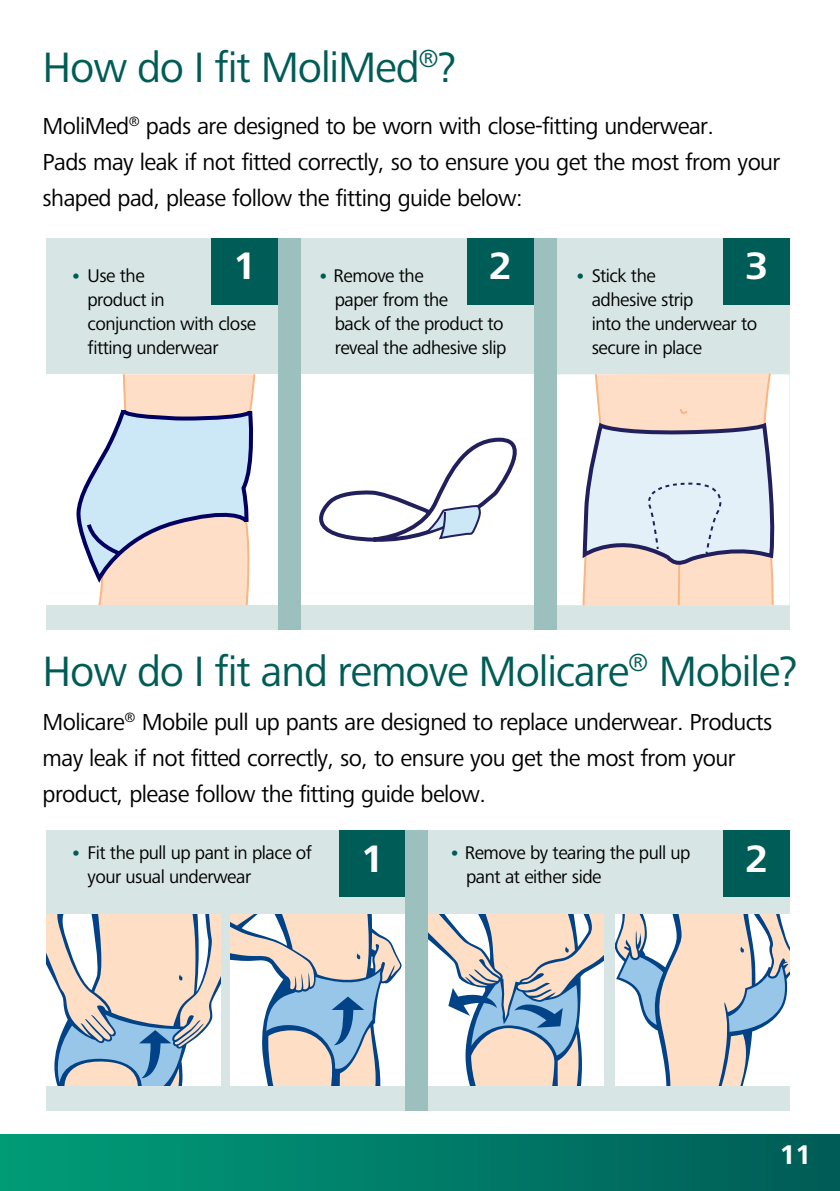
<style>
.page{position:relative;width:840px;height:1191px;background:#fff}
.page>*{position:absolute;margin:0;border:0;box-sizing:border-box;transform-origin:0 0}
.t1{font:44px "Frutiger Next Pro";letter-spacing:-.025em;color:#005c56}
.t2{font:700 39.6px "Frutiger Next Pro";color:#fff}
.t3{font:700 28px "Frutiger Next Pro";color:#fff}
.t4{font:24px/36px "Frutiger Next Pro";letter-spacing:-.025em;color:#000}
.t5{font:19px/24px "Frutiger Next Pro";letter-spacing:-.025em;color:#000}
.s1{font-weight:700;color:#005c56}
</style>
<div class="page">
<div style="left:46px;top:830px;width:743px;height:281px;background:#d7e6e4"></div>
<div style="left:0;top:1134px;width:839px;height:57px;background:linear-gradient(to right,#009d79,#005c58)"></div>
<div style="left:46px;top:238px;width:743px;height:391px;background:#d7e6e4"></div>
<div style="left:339px;top:830px;width:66px;height:67px;background:#005c56"></div>
<div style="left:211px;top:238px;width:67px;height:66px;background:#005c56"></div>
<div style="left:723px;top:830px;width:66px;height:67px;background:#005c56"></div>
<div style="left:467px;top:238px;width:66px;height:66px;background:#005c56"></div>
<div style="left:723px;top:238px;width:66px;height:66px;background:#005c56"></div>
<svg style="left:46px;top:914px;width:175px;height:171px"></svg>
<div style="left:46px;top:374px;width:232px;height:231px;background:#fff"></div>
<div style="left:300px;top:374px;width:233px;height:231px;background:#fff"></div>
<div style="left:556px;top:374px;width:233px;height:231px;background:#fff"></div>
<svg style="left:230px;top:914px;width:175px;height:171px"></svg>
<svg style="left:428px;top:914px;width:175px;height:171px"></svg>
<svg style="left:615px;top:914px;width:174px;height:171px"></svg>
<div style="left:405px;top:830px;width:23px;height:281px;background:#9cc0be"></div>
<div style="left:278px;top:238px;width:22px;height:391px;background:#9cc0be"></div>
<div style="left:533px;top:238px;width:23px;height:391px;background:#9cc0be"></div>
<svg style="left:300px;top:436px;width:234px;height:108px"></svg>
<svg style="left:76px;top:374px;width:180px;height:232px"></svg>
<svg style="left:580px;top:373px;width:195px;height:233px"></svg>
<h1 class="t1" style="left:43px;top:42px;width:415px">How do I fit MoliMed<sup>®</sup>?</h1>
<p class="t4" style="left:43px;top:108px;width:739px">MoliMed<sup>®</sup> pads are designed to be worn with close-fitting underwear.<br>Pads may leak if not fitted correctly, so to ensure you get the most from your shaped pad, please follow the fitting guide below:</p>
<h2 class="t2" style="left:233px;top:243px;width:25px">1</h2>
<p class="t5" style="left:87px;top:264px;width:170px;text-indent:-17px"><span class="s1">•</span> Use the<br>product in conjunction with close fitting underwear</p>
<h2 class="t2" style="left:488px;top:243px;width:25px">2</h2>
<h2 class="t2" style="left:744px;top:243px;width:25px">3</h2>
<p class="t5" style="left:334px;top:264px;width:173px;text-indent:-17px"><span class="s1">•</span> Remove the<br>paper from the<br>back of the product to reveal the adhesive slip</p>
<p class="t5" style="left:591px;top:264px;width:167px;text-indent:-17px"><span class="s1">•</span> Stick the<br>adhesive strip<br>into the underwear to secure in place</p>
<h1 class="t1" style="left:43px;top:646px;width:755px">How do I fit and remove Molicare<sup>®</sup> Mobile?</h1>
<p class="t4" style="left:43px;top:704px;width:731px">Molicare<sup>®</sup> Mobile pull up pants are designed to replace underwear. Products may leak if not fitted correctly, so, to ensure you get the most from your product, please follow the fitting guide below.</p>
<p class="t5" style="left:87px;top:840px;width:226px;text-indent:-17px"><span class="s1">•</span> Fit the pull up pant in place of your usual underwear</p>
<h2 class="t2" style="left:744px;top:835px;width:25px">2</h2>
<p class="t5" style="left:466px;top:840px;width:226px;text-indent:-17px"><span class="s1">•</span> Remove by tearing the pull up pant at either side</p>
<h2 class="t2" style="left:360px;top:835px;width:25px">1</h2>
<p class="t3" style="left:778px;top:1138px;width:34px">11</p>
</div>
